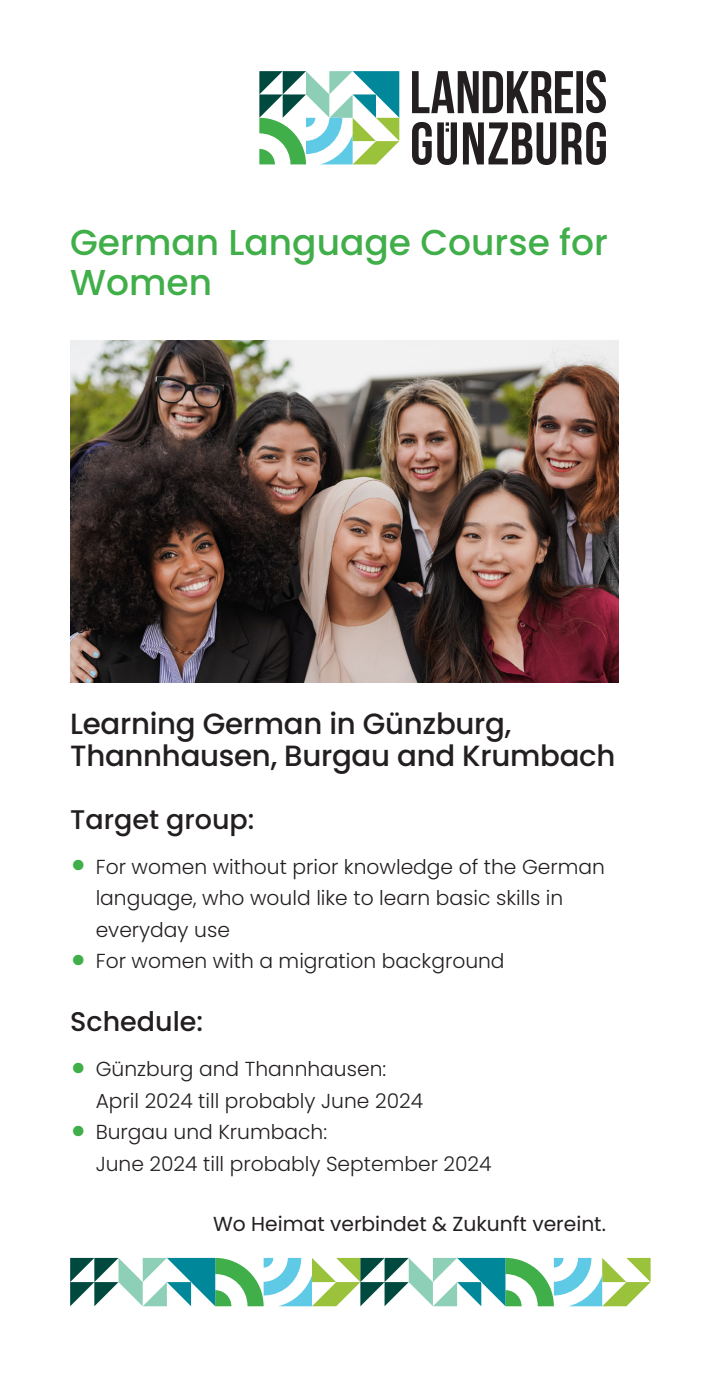
<style>
.page{position:relative;width:708px;height:1378px;background:#fff}
.page>*{position:absolute;margin:0;border:0;box-sizing:border-box;transform-origin:0 0}
.t1{font:500 36px/40.5px "Poppins";color:#40ae49}
.t2{font:500 29.25px/31.5px "Poppins";letter-spacing:-.01em;color:#231f20}
.t3{font:500 27px "Poppins";color:#231f20}
.t4{font:300 20.25px/31.5px "Poppins";color:#231f20}
.t5{font:20.25px "Poppins";color:#231f20}
.s1{font-size:45px;color:#40ae49}
</style>
<div class="page">
<svg style="left:259px;top:71px;width:140px;height:93px"></svg>
<svg style="left:412px;top:70px;width:194px;height:95px"></svg>
<img style="left:70px;top:341px;width:549px;height:341px">
<svg style="left:70px;top:1258px;width:581px;height:48px"></svg>
<p class="t1" style="left:70px;top:222px;width:539px">German Language Course for<br>Women</p>
<p class="t2" style="left:70px;top:708px;width:547px">Learning German in Günzburg,<br>Thannhausen, Burgau and Krumbach</p>
<p class="t3" style="left:70px;top:803px;width:186px">Target group:</p>
<p class="t4" style="left:96px;top:851px;width:511px;text-indent:-26px"><span class="s1">•</span> For women without prior knowledge of the German language, who would like to learn basic skills in everyday use</p>
<p class="t4" style="left:70px;top:945px;width:436px"><span class="s1">•</span> For women with a migration background</p>
<p class="t3" style="left:70px;top:1006px;width:134px">Schedule:</p>
<p class="t4" style="left:70px;top:1053px;width:318px"><span class="s1">•</span> Günzburg and Thannhausen:</p>
<p class="t4" style="left:96px;top:1085px;width:329px">April 2024 till probably June 2024</p>
<p class="t4" style="left:70px;top:1116px;width:258px"><span class="s1">•</span> Burgau und Krumbach:</p>
<p class="t4" style="left:96px;top:1148px;width:397px">June 2024 till probably September 2024</p>
<p class="t5" style="left:213px;top:1212px;width:394px">Wo Heimat verbindet &amp; Zukunft vereint.</p>
</div>
